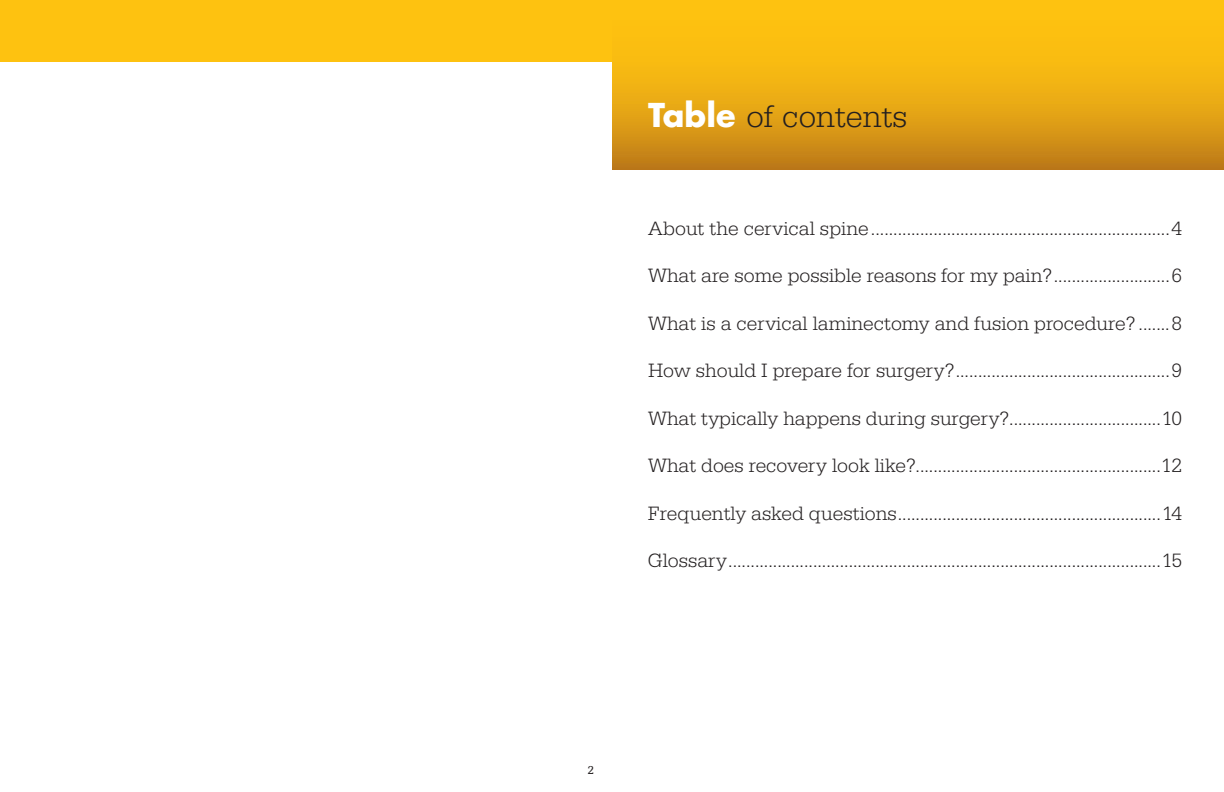
<style>
.page{position:relative;width:1224px;height:792px;background:#fff}
.page>*{position:absolute;margin:0;border:0;box-sizing:border-box;transform-origin:0 0}
.t1{font:300 32px "URW Egyptienne TOT";color:#231f20}
.t2{font:300 20px "URW Egyptienne TOT";color:#231f20}
.t3{font:12px "Humanist Slabserif 712 BT";color:#231f20}
.s1{font-family:"Futura Std";font-weight:700;color:#fff}
</style>
<div class="page">
<div style="left:0;top:0;width:636px;height:61px;background:#fec210"></div>
<svg style="left:612px;top:0;width:612px;height:170px"></svg>
<p class="t1" style="left:648px;top:98px;width:261px"><span class="s1">Table</span> of contents</p>
<p class="t2" style="left:648px;top:217px;width:536px">About the cervical spine...................................................................4</p>
<p class="t2" style="left:648px;top:264px;width:536px">What are some possible reasons for my pain?..........................6</p>
<p class="t2" style="left:648px;top:312px;width:536px">What is a cervical laminectomy and fusion procedure? .......8</p>
<p class="t2" style="left:648px;top:359px;width:536px">How should I prepare for surgery?................................................9</p>
<p class="t2" style="left:648px;top:407px;width:536px">What typically happens during surgery?..................................10</p>
<p class="t2" style="left:648px;top:454px;width:536px">What does recovery look like?.......................................................12</p>
<p class="t2" style="left:648px;top:502px;width:535px">Frequently asked questions...........................................................14</p>
<p class="t2" style="left:648px;top:549px;width:536px">Glossary.................................................................................................15</p>
<p class="t3" style="left:588px;top:763px;width:8px">2</p>
</div>
